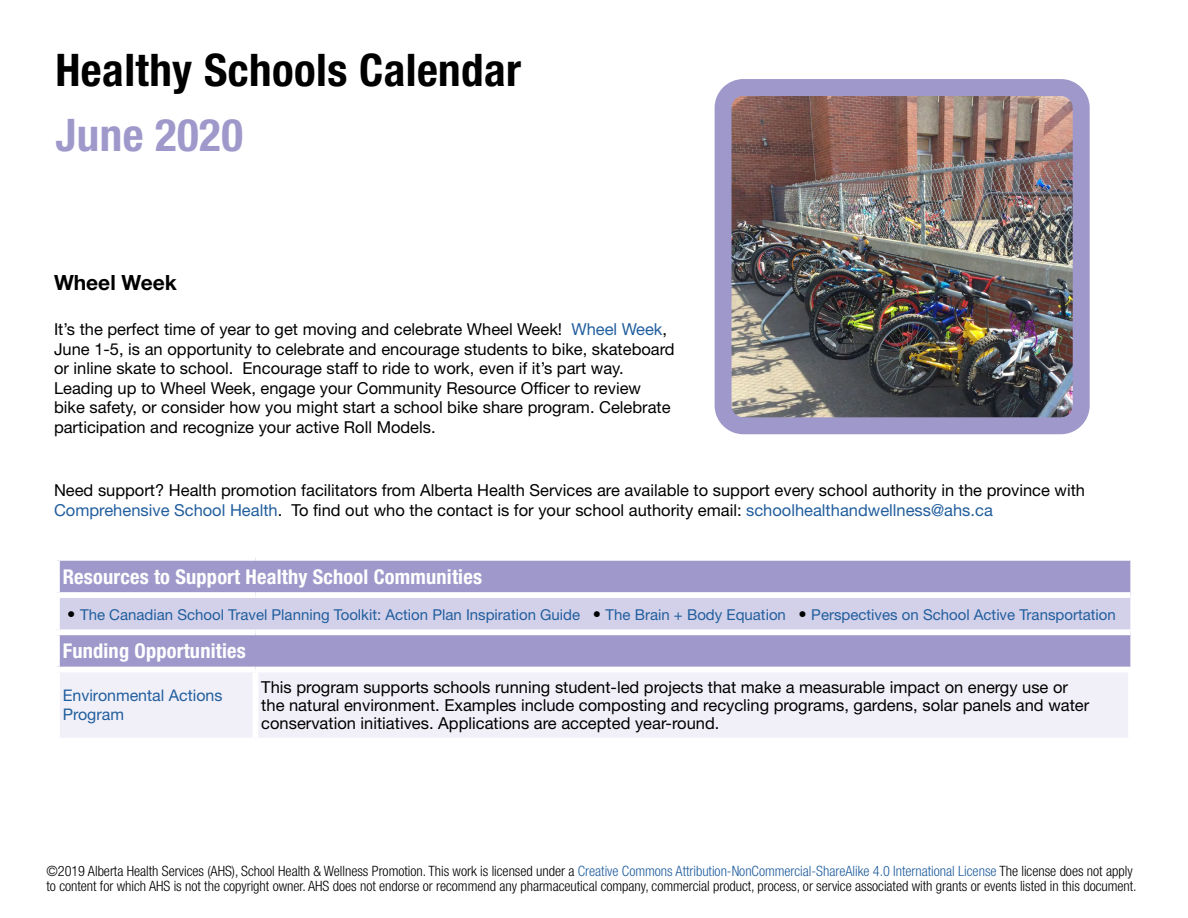
<style>
.page{position:relative;width:1188px;height:918px;background:#fff}
.page>*{position:absolute;margin:0;border:0;box-sizing:border-box;transform-origin:0 0}
.t1{font:700 condensed 45px "Helvetica Neue LT Std";letter-spacing:.01em;color:#000}
.t2{font:700 condensed 45px "Helvetica Neue LT Std";letter-spacing:.01em;color:#9f99cb}
.t3{font:700 21px "Helvetica Neue LT Std";color:#000}
.t4{font:700 condensed 20.4px "Helvetica Neue LT Std";letter-spacing:.01em;color:#fff}
.t5{font:16.5px/19.5px "Helvetica Neue LT Std";color:#000}
.t6{font:16.05px/18.9px "Helvetica Neue LT Std";color:#215e9e}
.t7{font:15px "Helvetica Neue LT Std";color:#215e9e}
.t8{font:300 condensed 14.25px/15px "Helvetica Neue LT Std";color:#000}
.s1{color:#215e9e}
.s2{font-size:16.5px;color:#000}
</style>
<div class="page">
<div style="left:60px;top:561px;width:1070px;height:106px;background:#9f99cb"></div>
<div style="left:57px;top:595px;width:1074px;height:37px;background:#d3d1e9"></div>
<div style="left:60px;top:673px;width:1068px;height:65px;background:#f1f0f8"></div>
<hr style="left:1130px;top:595px;width:2px;height:37px;background:#fff">
<div style="left:54px;top:592px;width:201px;height:6px;background:#fff"></div>
<div style="left:255px;top:592px;width:875px;height:6px;background:#fff"></div>
<div style="left:54px;top:629px;width:201px;height:6px;background:#fff"></div>
<div style="left:255px;top:629px;width:875px;height:6px;background:#fff"></div>
<div style="left:54px;top:598px;width:6px;height:31px;background:#fff"></div>
<div style="left:253px;top:672px;width:5px;height:66px;background:#fff"></div>
<img style="left:733px;top:97px;width:339px;height:319px">
<div style="left:715px;top:79px;width:375px;height:355px;border:17px solid #9f99cb;border-radius:20px"></div>
<h1 class="t1" style="left:56px;top:43px;width:467px">Healthy Schools Calendar</h1>
<h1 class="t2" style="left:56px;top:107px;width:189px">June 2020</h1>
<p class="t3" style="left:54px;top:269px;width:124px">Wheel Week</p>
<p class="t5" style="left:54px;top:319px;width:622px">It’s the perfect time of year to get moving and celebrate Wheel Week! <span class="s1">Wheel Week</span>, June 1-5, is an opportunity to celebrate and encourage students to bike, skateboard or inline skate to school. Encourage staff to ride to work, even if it’s part way.<br>Leading up to Wheel Week, engage your Community Resource Officer to review bike safety, or consider how you might start a school bike share program. Celebrate participation and recognize your active Roll Models.</p>
<p class="t5" style="left:54px;top:480px;width:1033px">Need support? Health promotion facilitators from Alberta Health Services are available to support every school authority in the province with<br><span class="s1">Comprehensive School Health</span>. To find out who the contact is for your school authority email: <span class="s1">schoolhealthandwellness@ahs.ca</span></p>
<p class="t4" style="left:63px;top:564px;width:421px">Resources to Support Healthy School Communities</p>
<p class="t7" style="left:67px;top:605px;width:1050px"><span class="s2">•</span> The Canadian School Travel Planning Toolkit: Action Plan Inspiration Guide <span class="s2">•</span> The Brain + Body Equation <span class="s2">•</span> Perspectives on School Active Transportation</p>
<p class="t4" style="left:63px;top:639px;width:185px">Funding Opportunities</p>
<p class="t6" style="left:63px;top:686px;width:161px">Environmental Actions<br>Program</p>
<p class="t5" style="left:261px;top:678px;width:829px;line-height:18px">This program supports schools running student-led projects that make a measurable impact on energy use or the natural environment. Examples include composting and recycling programs, gardens, solar panels and water conservation initiatives. Applications are accepted year-round.</p>
<p class="t8" style="left:46px;top:863px;width:1092px">©2019 Alberta Health Services (AHS), School Health &amp; Wellness Promotion. This work is licensed under a <span class="s1">Creative Commons Attribution-NonCommercial-ShareAlike 4.0 International License</span> The license does not apply to content for which AHS is not the copyright owner. AHS does not endorse or recommend any pharmaceutical company, commercial product, process, or service associated with grants or events listed in this document.</p>
</div>
